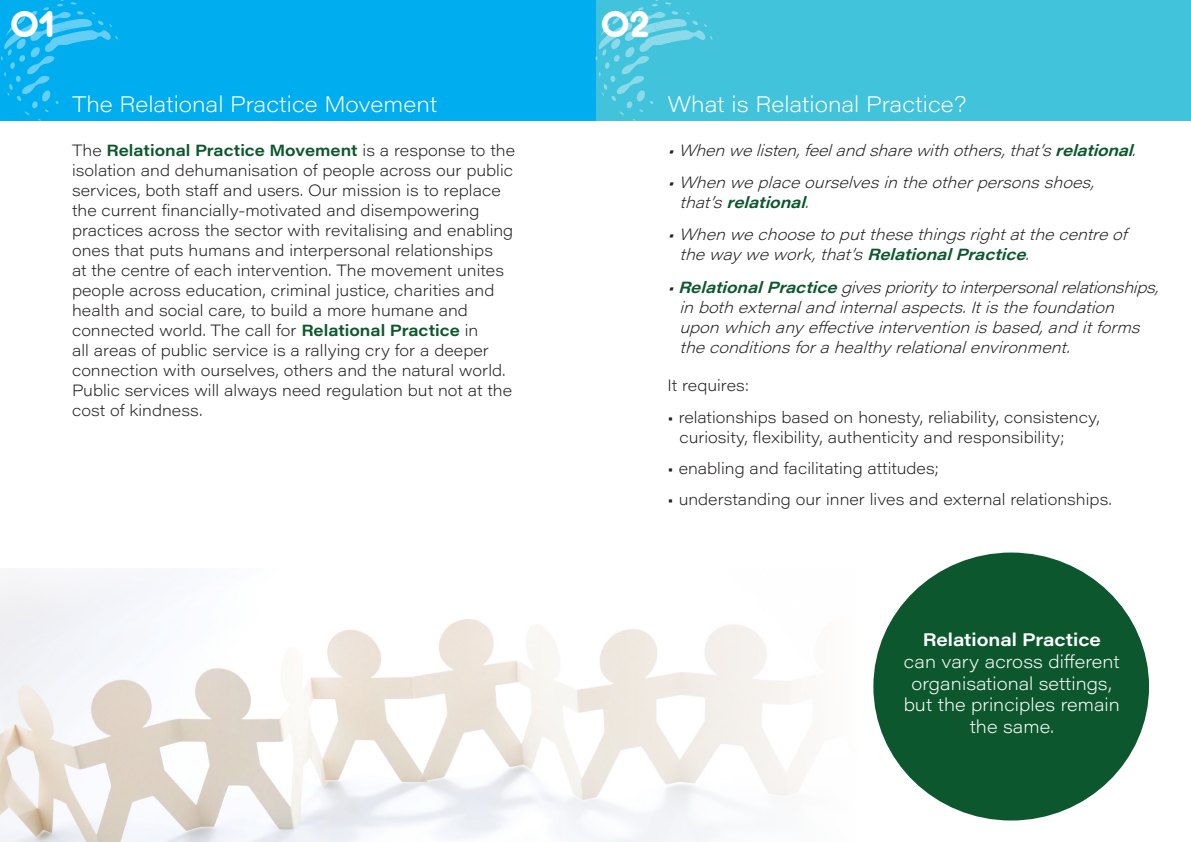
<style>
.page{position:relative;width:1191px;height:842px;background:#fff}
.page>*{position:absolute;margin:0;border:0;box-sizing:border-box;transform-origin:0 0}
.t1{font:36px "Monoround";color:#fff}
.t2{font:200 22px "Acumin Pro Wide";color:#fff}
.t3{font:200 18px/21.6px "Acumin Pro Wide";color:#fff;text-align:center}
.t4{font:200 16px/20px "Acumin Pro Wide";color:#231f20}
.t5{font:italic 200 16px/20px "Acumin Pro Wide";color:#231f20}
.s1{font-weight:600;color:#0c572d}
.s2{font-weight:600}
</style>
<div class="page">
<img style="left:0;top:581px;width:806px;height:261px">
<div style="left:873px;top:552px;width:276px;height:268px;background:#0c572d;border-radius:50%"></div>
<div style="left:595px;top:0;width:596px;height:120px;background:#42c3dc"></div>
<div style="left:0;top:0;width:595px;height:120px;background:#00aeef"></div>
<svg style="left:1px;top:0;width:117px;height:121px"></svg>
<svg style="left:595px;top:0;width:117px;height:121px"></svg>
<p class="t1" style="left:11px;top:10px;width:45px">01</p>
<p class="t2" style="left:72px;top:89px;width:367px">The Relational Practice Movement</p>
<p class="t4" style="left:72px;top:140px;width:444px">The <span class="s1">Relational Practice Movement</span> is a response to the isolation and dehumanisation of people across our public services, both staff and users. Our mission is to replace the current financially-motivated and disempowering practices across the sector with revitalising and enabling ones that puts humans and interpersonal relationships<br>at the centre of each intervention. The movement unites people across education, criminal justice, charities and health and social care, to build a more humane and connected world. The call for <span class="s1">Relational Practice</span> in<br>all areas of public service is a rallying cry for a deeper connection with ourselves, others and the natural world.<br>Public services will always need regulation but not at the cost of kindness.</p>
<p class="t1" style="left:601px;top:10px;width:49px">02</p>
<p class="t2" style="left:667px;top:89px;width:300px">What is Relational Practice?</p>
<p class="t5" style="left:667px;top:140px;width:475px">•Whenwelisten,feelandsharewithothers,that’s<span class="s1">relational</span>.</p>
<p class="t5" style="left:679px;top:172px;width:422px;text-indent:-12px">•Whenweplaceourselvesintheotherpersonsshoes, that’s<span class="s1">relational</span>.</p>
<p class="t5" style="left:679px;top:224px;width:454px;text-indent:-12px">•Whenwechoosetoputthesethingsrightatthecentreof thewaywework,that’s<span class="s1">RelationalPractice</span>.</p>
<p class="t5" style="left:667px;top:276px;width:498px">•<span class="s1">RelationalPractice</span>givesprioritytointerpersonalrelationships,</p>
<p class="t5" style="left:679px;top:296px;width:441px">inbothexternalandinternalaspects.Itisthefoundation</p>
<p class="t5" style="left:679px;top:316px;width:467px">uponwhichanyeffectiveinterventionisbased,anditforms</p>
<p class="t5" style="left:679px;top:336px;width:397px">theconditionsforahealthyrelationalenvironment.</p>
<p class="t4" style="left:667px;top:375px;width:83px">It requires:</p>
<p class="t4" style="left:667px;top:407px;width:434px">• relationships based on honesty, reliability, consistency,</p>
<p class="t4" style="left:679px;top:427px;width:386px">curiosity, flexibility, authenticity and responsibility;</p>
<p class="t4" style="left:667px;top:458px;width:273px">• enabling and facilitating attitudes;</p>
<p class="t4" style="left:667px;top:489px;width:446px">• understanding our inner lives and external relationships.</p>
<p class="t3" style="left:903px;top:628px;width:218px"><span class="s2">Relational Practice<br></span>can vary across different organisational settings, but the principles remain the same.</p>
</div>
